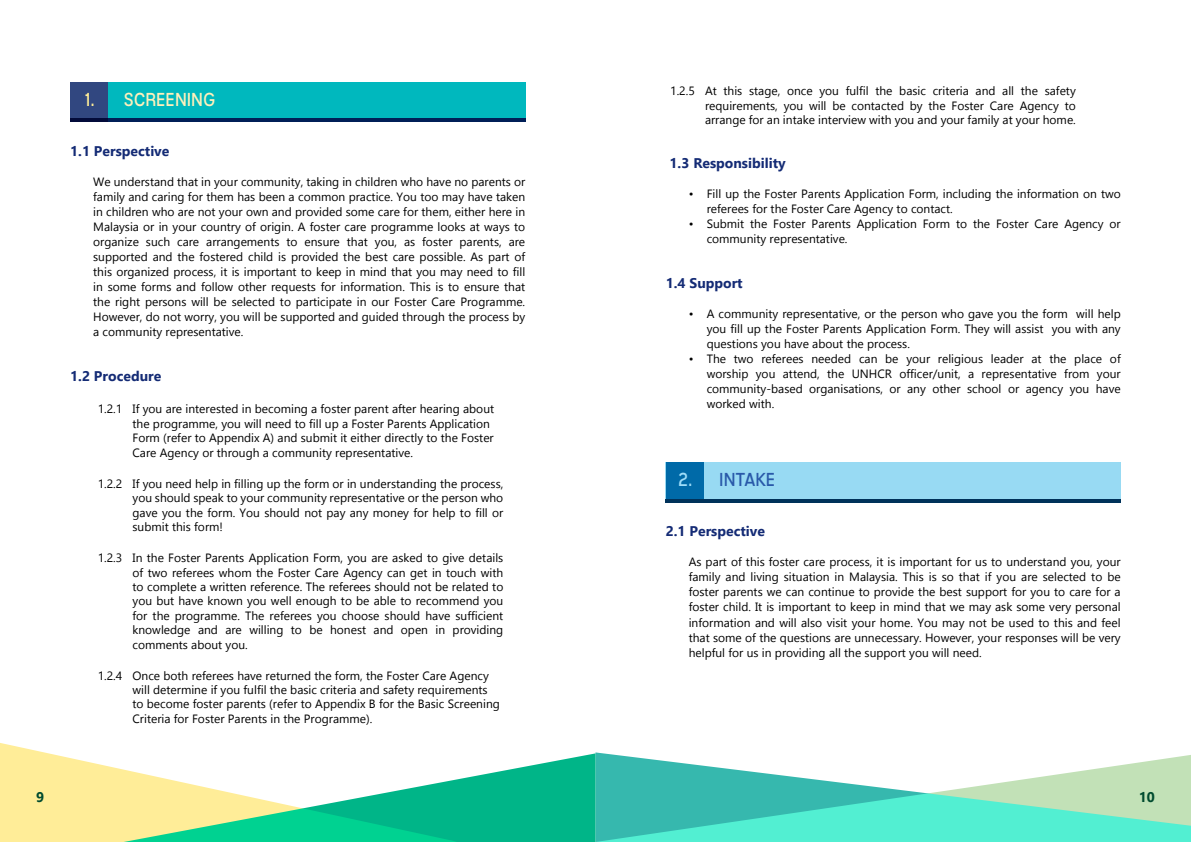
<style>
.page{position:relative;width:1191px;height:842px;background:#fff}
.page>*{position:absolute;margin:0;border:0;box-sizing:border-box;transform-origin:0 0}
.t1{font:18px "Mixolydian Titling Bk";color:#fff0bb}
.t2{font:18px "Mixolydian Titling Bk";color:#2959a9}
.t3{font:700 14px "Gadugi";color:#142b75}
.t4{font:700 14px "Gadugi";color:#004b2f}
.t5{font:12px/15px "Gadugi";color:#000;text-align:justify}
.s1{color:#ffed98}
.s2{color:#9fddf9}
</style>
<div class="page">
<svg style="left:595px;top:752px;width:596px;height:90px"></svg>
<svg style="left:0;top:743px;width:595px;height:99px"></svg>
<div style="left:70px;top:82px;width:455px;height:39px;background:#00b8be"></div>
<div style="left:70px;top:82px;width:38px;height:39px;background:#314780"></div>
<svg style="left:70px;top:118px;width:455px;height:4px;background:#001d54"></svg>
<div style="left:665px;top:462px;width:455px;height:40px;background:#98daf3"></div>
<div style="left:665px;top:462px;width:38px;height:40px;background:#006aa8"></div>
<hr style="left:665px;top:499px;width:455px;height:3px;background:#00325a">
<h1 class="t1" style="left:85px;top:88px;width:132px"><span class="s1">1.</span> SCREENING</h1>
<p class="t3" style="left:70px;top:143px;width:101px">1.1 Perspective</p>
<p class="t5" style="left:93px;top:174px;width:433px">We understand that in your community, taking in children who have no parents or family and caring for them has been a common practice. You too may have taken in children who are not your own and provided some care for them, either here in Malaysia or in your country of origin. A foster care programme looks at ways to organize such care arrangements to ensure that you, as foster parents, are supported and the fostered child is provided the best care possible. As part of this organized process, it is important to keep in mind that you may need to fill in some forms and follow other requests for information. This is to ensure that the right persons will be selected to participate in our Foster Care Programme.<br>However, do not worry, you will be supported and guided through the process by a community representative.</p>
<p class="t3" style="left:70px;top:368px;width:93px">1.2 Procedure</p>
<p class="t5" style="left:132px;top:402px;width:363px;line-height:14.4px;text-align:left;text-indent:-35px">1.2.1 If you are interested in becoming a foster parent after hearing about the programme, you will need to fill up a Foster Parents Application Form (refer to Appendix A) and submit it either directly to the Foster Care Agency or through a community representative.</p>
<p class="t5" style="left:132px;top:476px;width:372px;line-height:14.4px;text-indent:-35px">1.2.2 If you need help in filling up the form or in understanding the process, you should speak to your community representative or the person who gave you the form. You should not pay any money for help to fill or submit this form!</p>
<p class="t5" style="left:132px;top:551px;width:372px;line-height:14.4px;text-indent:-35px">1.2.3 In the Foster Parents Application Form, you are asked to give details of two referees whom the Foster Care Agency can get in touch with to complete a written reference. The referees should not be related to you but have known you well enough to be able to recommend you for the programme. The referees you choose should have sufficient knowledge and are willing to be honest and open in providing comments about you.</p>
<p class="t5" style="left:132px;top:668px;width:369px;line-height:14.4px;text-align:left;text-indent:-35px">1.2.4 Once both referees have returned the form, the Foster Care Agency will determine if you fulfil the basic criteria and safety requirements to become foster parents (refer to Appendix B for the Basic Screening Criteria for Foster Parents in the Programme).</p>
<p class="t5" style="left:705px;top:84px;width:372px;line-height:14.4px;text-indent:-35px">1.2.5 At this stage, once you fulfil the basic criteria and all the safety requirements, you will be contacted by the Foster Care Agency to arrange for an intake interview with you and your family at your home.</p>
<p class="t3" style="left:669px;top:155px;width:118px">1.3 Responsibility</p>
<p class="t5" style="left:706px;top:186px;width:415px;text-indent:-18px">• Fill up the Foster Parents Application Form, including the information on two referees for the Foster Care Agency to contact.</p>
<p class="t5" style="left:706px;top:216px;width:415px;text-indent:-18px">• Submit the Foster Parents Application Form to the Foster Care Agency or community representative.</p>
<p class="t3" style="left:665px;top:275px;width:79px">1.4 Support</p>
<p class="t5" style="left:706px;top:306px;width:415px;text-indent:-18px">• A community representative, or the person who gave you the form will help you fill up the Foster Parents Application Form. They will assist you with any questions you have about the process.</p>
<p class="t5" style="left:706px;top:351px;width:415px;text-indent:-18px">• The two referees needed can be your religious leader at the place of worship you attend, the UNHCR officer/unit, a representative from your community-based organisations, or any other school or agency you have worked with.</p>
<h1 class="t2" style="left:678px;top:469px;width:98px"><span class="s2">2.</span> INTAKE</h1>
<p class="t3" style="left:665px;top:523px;width:101px">2.1 Perspective</p>
<p class="t5" style="left:688px;top:555px;width:433px">As part of this foster care process, it is important for us to understand you, your family and living situation in Malaysia. This is so that if you are selected to be foster parents we can continue to provide the best support for you to care for a foster child. It is important to keep in mind that we may ask some very personal information and will also visit your home. You may not be used to this and feel that some of the questions are unnecessary. However, your responses will be very helpful for us in providing all the support you will need.</p>
<p class="t4" style="left:36px;top:789px;width:10px">9</p>
<p class="t4" style="left:1138px;top:789px;width:18px">10</p>
</div>
